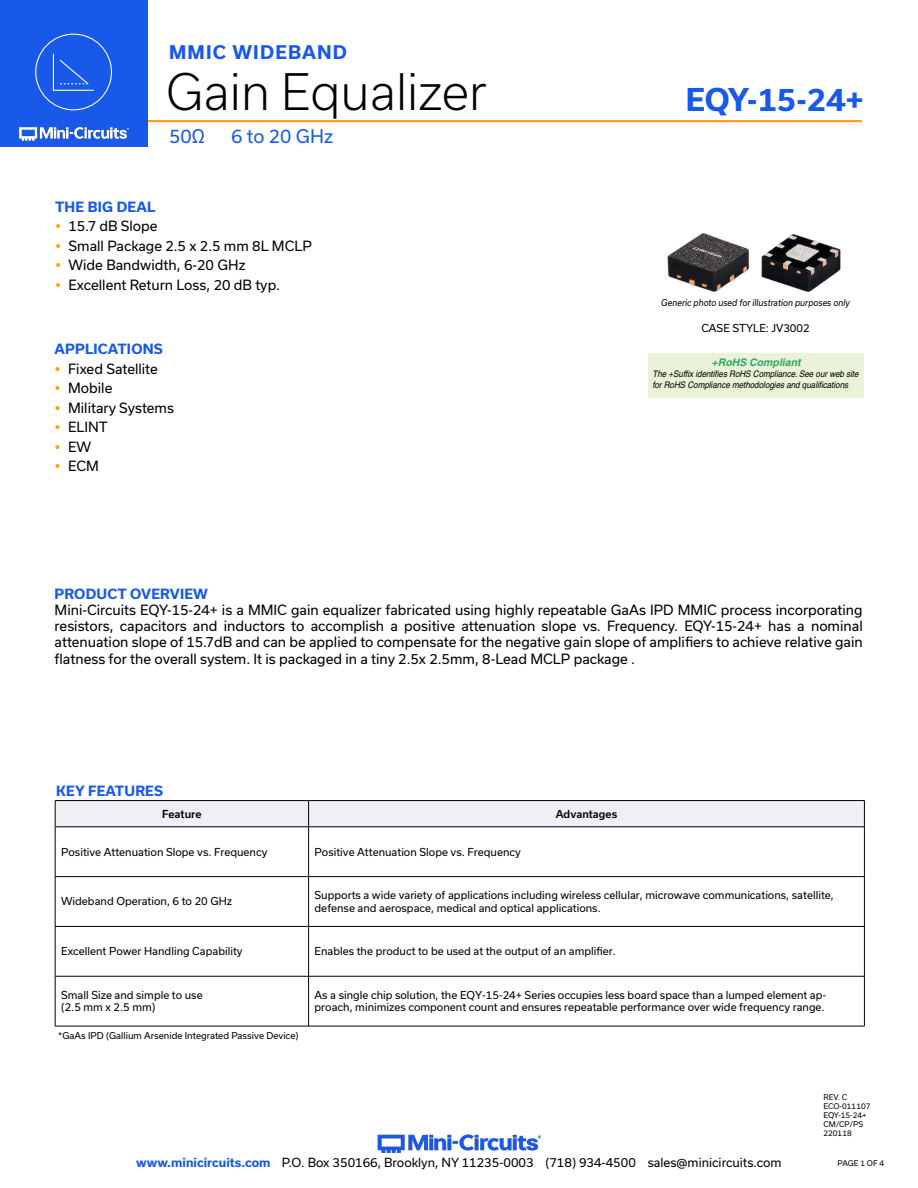
<style>
.page{position:relative;width:918px;height:1188px;background:#fff}
.page>*{position:absolute;margin:0;border:0;box-sizing:border-box;transform-origin:0 0}
.t1{font:300 48px "Usual";color:#000}
.t2{font:700 30px "Usual";letter-spacing:-.01em;color:#1859ea}
.t3{font:700 18px "Usual";letter-spacing:.065em;color:#1859ea}
.Frequency{font:18px "Usual";color:#1859ea}
.Regular_Copy{font:13.5px/16.2px "Usual";color:#000;text-align:justify}
.Blue_Headers{font:700 13.5px "Usual";letter-spacing:.015em;color:#1859ea}
.t4{font:12px "Usual";color:#000}
.Table_Body_Left_Just{font:10.5px/12.6px "Usual";color:#000}
.Table_Header_Center{font:500 10.5px "Usual";color:#000}
.Case_style_text{font:10.5px "Usual";color:#000}
.t5{font:italic 700 10.5px "Helvetica";color:rgb(0 148 68/.8)}
.t6{font:italic 9px/10.8px "Helvetica";letter-spacing:-.005em;color:#000;scale:.9 1}
.Notes{font:9px "Usual";color:#000}
.Generic_photo_text{font:italic 9px "Usual";color:#000;scale:.9 1}
.Revision{font:7.5px "Usual";color:#000}
.s1{font-weight:700;color:#1859ea}
</style>
<div class="page">
<hr style="left:129px;top:120px;width:733px;height:2px;background:#faa21b">
<div style="left:0;top:0;width:147px;height:147px;background:#1859ea"></div>
<hr style="left:917px;top:0;width:1px;height:147px;background:#1859ea">
<img style="left:19px;top:126px;width:110px;height:15px">
<div style="left:35px;top:34px;width:77px;height:76px;border:1px solid #fff;border-radius:50%"></div>
<svg style="left:52px;top:53px;width:42px;height:38px"></svg>
<img style="left:377px;top:1134px;width:164px;height:19px">
<img style="left:667px;top:233px;width:174px;height:59px">
<hr style="left:55px;top:800px;width:254px;height:1px;background:#000">
<hr style="left:309px;top:800px;width:556px;height:1px;background:#000">
<svg style="left:55px;top:801px;width:810px;height:26px"></svg>
<hr style="left:55px;top:827px;width:254px;height:1px;background:#000">
<hr style="left:55px;top:827px;width:1px;height:49px;background:#000">
<hr style="left:309px;top:827px;width:556px;height:1px;background:#000">
<hr style="left:308px;top:827px;width:1px;height:49px;background:#000">
<hr style="left:864px;top:827px;width:1px;height:49px;background:#000">
<hr style="left:55px;top:876px;width:254px;height:1px;background:#000">
<hr style="left:55px;top:877px;width:1px;height:49px;background:#000">
<hr style="left:309px;top:876px;width:556px;height:1px;background:#000">
<hr style="left:308px;top:877px;width:1px;height:49px;background:#000">
<hr style="left:864px;top:877px;width:1px;height:49px;background:#000">
<hr style="left:55px;top:926px;width:254px;height:1px;background:#000">
<hr style="left:55px;top:927px;width:1px;height:49px;background:#000">
<hr style="left:309px;top:926px;width:556px;height:1px;background:#000">
<hr style="left:308px;top:927px;width:1px;height:49px;background:#000">
<hr style="left:864px;top:927px;width:1px;height:49px;background:#000">
<hr style="left:55px;top:976px;width:254px;height:1px;background:#000">
<hr style="left:55px;top:976px;width:1px;height:50px;background:#000">
<hr style="left:309px;top:976px;width:556px;height:1px;background:#000">
<hr style="left:308px;top:976px;width:1px;height:50px;background:#000">
<hr style="left:864px;top:976px;width:1px;height:50px;background:#000">
<hr style="left:55px;top:1026px;width:254px;height:1px;background:#000">
<hr style="left:309px;top:1026px;width:556px;height:1px;background:#000">
<div style="left:648px;top:353px;width:215px;height:45px;background:#eaf2d8"></div>
<h3 class="t3" style="left:169px;top:42px;width:179px">MMIC WIDEBAND</h3>
<h1 class="t1" style="left:166px;top:65px;width:322px">Gain Equalizer</h1>
<p class="Frequency" style="left:169px;top:126px;width:37px">50Ω</p>
<p class="Frequency" style="left:231px;top:126px;width:104px">6 to 20 GHz</p>
<p class="Blue_Headers" style="left:55px;top:199px;width:102px">THE BIG DEAL</p>
<p class="Regular_Copy" style="left:69px;top:218px;width:91px">15.7 dB Slope</p>
<p class="Regular_Copy" style="left:69px;top:238px;width:245px">Small Package 2.5 x 2.5 mm 8L MCLP</p>
<p class="Regular_Copy" style="left:69px;top:257px;width:178px">Wide Bandwidth, 6-20 GHz</p>
<p class="Regular_Copy" style="left:69px;top:277px;width:213px">Excellent Return Loss, 20 dB typ.</p>
<p class="Blue_Headers" style="left:55px;top:342px;width:110px">APPLICATIONS</p>
<p class="Regular_Copy" style="left:68px;top:361px;width:91px">Fixed Satellite</p>
<p class="Regular_Copy" style="left:68px;top:380px;width:46px">Mobile</p>
<p class="Regular_Copy" style="left:68px;top:400px;width:107px">Military Systems</p>
<p class="Regular_Copy" style="left:68px;top:419px;width:41px">ELINT</p>
<p class="Regular_Copy" style="left:68px;top:439px;width:25px">EW</p>
<p class="Regular_Copy" style="left:68px;top:458px;width:32px">ECM</p>
<h2 class="t2" style="left:686px;top:82px;width:180px">EQY-15-24+</h2>
<p class="Generic_photo_text" style="left:661px;top:298px;width:211px">Generic photo used for illustration purposes only</p>
<p class="Case_style_text" style="left:701px;top:322px;width:110px">CASE STYLE: JV3002</p>
<p class="t5" style="left:712px;top:356px;width:90px">+RoHS Compliant</p>
<p class="t6" style="left:653px;top:369px;width:231px">The +Suffix identifies RoHS Compliance. See our web site for RoHS Compliance methodologies and qualifications</p>
<p class="Blue_Headers" style="left:55px;top:586px;width:155px">PRODUCT OVERVIEW</p>
<p class="Regular_Copy" style="left:55px;top:602px;width:810px">Mini-Circuits EQY-15-24+ is a MMIC gain equalizer fabricated using highly repeatable GaAs IPD MMIC process incorporating resistors, capacitors and inductors to accomplish a positive attenuation slope vs. Frequency. EQY-15-24+ has a nominal attenuation slope of 15.7dB and can be applied to compensate for the negative gain slope of amplifiers to achieve relative gain flatness for the overall system. It is packaged in a tiny 2.5x 2.5mm, 8-Lead MCLP package .</p>
<p class="Blue_Headers" style="left:56px;top:783px;width:108px">KEY FEATURES</p>
<p class="Table_Header_Center" style="left:162px;top:808px;width:41px">Feature</p>
<p class="Table_Header_Center" style="left:556px;top:808px;width:63px">Advantages</p>
<p class="Table_Body_Left_Just" style="left:61px;top:845px;width:208px">Positive Attenuation Slope vs. Frequency</p>
<p class="Table_Body_Left_Just" style="left:315px;top:845px;width:208px">Positive Attenuation Slope vs. Frequency</p>
<p class="Table_Body_Left_Just" style="left:61px;top:895px;width:173px">Wideband Operation, 6 to 20 GHz</p>
<p class="Table_Body_Left_Just" style="left:315px;top:889px;width:521px">Supports a wide variety of applications including wireless cellular, microwave communications, satellite, defense and aerospace, medical and optical applications.</p>
<p class="Table_Body_Left_Just" style="left:61px;top:945px;width:183px">Excellent Power Handling Capability</p>
<p class="Table_Body_Left_Just" style="left:315px;top:945px;width:303px">Enables the product to be used at the output of an amplifier.</p>
<p class="Table_Body_Left_Just" style="left:61px;top:989px;width:143px">Small Size and simple to use</p>
<p class="Table_Body_Left_Just" style="left:61px;top:1001px;width:96px">(2.5 mm x 2.5 mm)</p>
<p class="Table_Body_Left_Just" style="left:315px;top:989px;width:513px">As a single chip solution, the EQY-15-24+ Series occupies less board space than a lumped element ap&shy;proach, minimizes component count and ensures repeatable performance over wide frequency range.</p>
<p class="Notes" style="left:58px;top:1030px;width:242px">*GaAs IPD (Gallium Arsenide Integrated Passive Device)</p>
<p class="Revision" style="left:824px;top:1093px;width:25px">REV. C</p>
<p class="Revision" style="left:824px;top:1102px;width:48px">ECO-011107</p>
<p class="Revision" style="left:824px;top:1111px;width:45px">EQY-15-24+</p>
<p class="Revision" style="left:824px;top:1120px;width:41px">CM/CP/PS</p>
<p class="Revision" style="left:824px;top:1129px;width:30px">220118</p>
<p class="t4" style="left:136px;top:1156px;width:647px"><span class="s1">www.minicircuits.com</span> P.O. Box 350166, Brooklyn, NY 11235-0003 (718) 934-4500 sales@minicircuits.com</p>
<p class="Revision" style="left:838px;top:1159px;width:48px">PAGE 1 OF 4</p>
</div>
